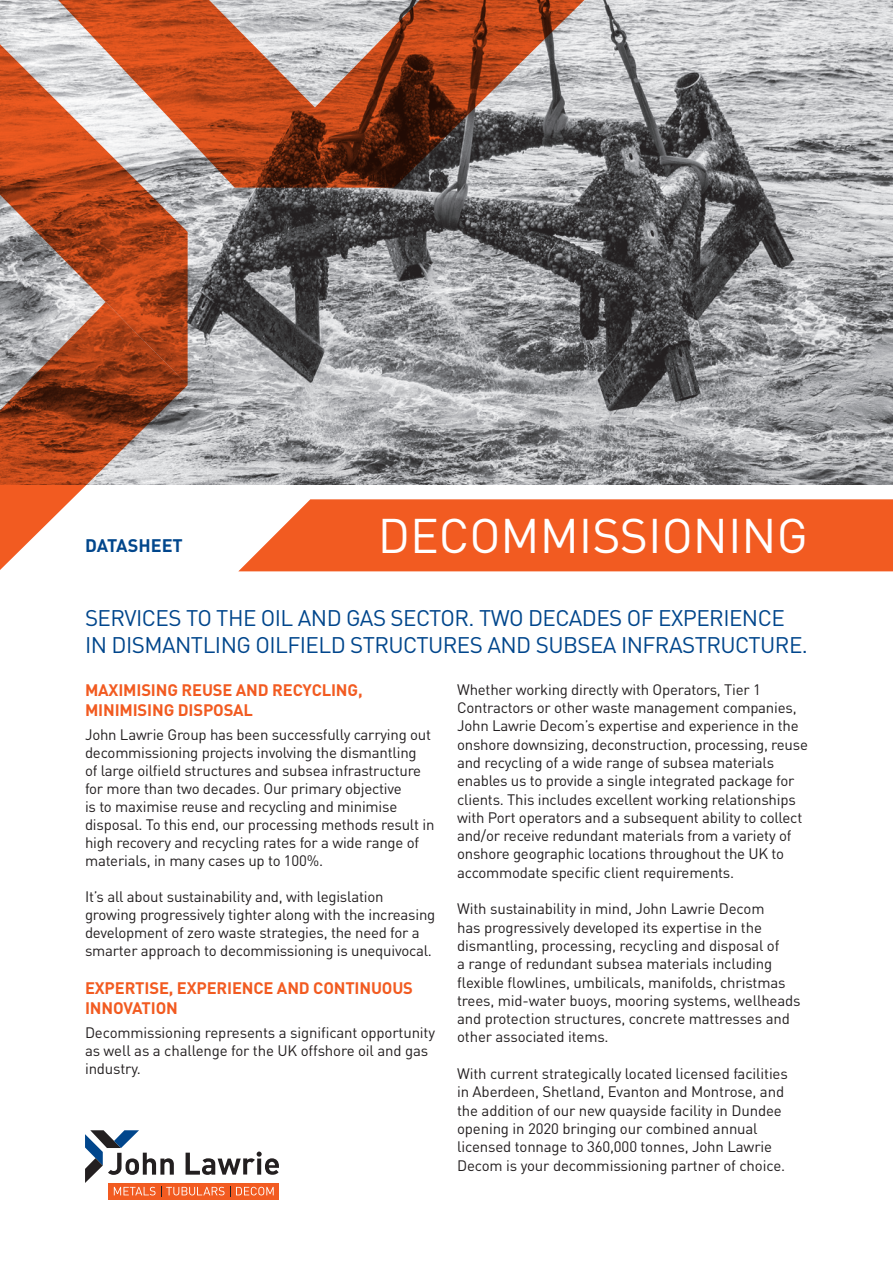
<style>
.page{position:relative;width:893px;height:1263px;background:#fff}
.page>*{position:absolute;margin:0;border:0;box-sizing:border-box;transform-origin:0 0}
.t1{font:48px "DIN";color:#fff}
.t2{font:22.35px/26.8px "DIN";letter-spacing:-.025em;color:#01468c}
.t3{font:700 18px "DIN";color:#01468c}
.t4{font:700 16.5px/19.8px "DIN";letter-spacing:-.01em;color:#f25b21}
.t5{font:15px/18.3px "DIN";letter-spacing:-.015em;color:#231f20}
</style>
<div class="page">
<div style="left:238px;top:499px;width:655px;height:72px;background:#f25b21"></div>
<img style="left:0;top:0;width:893px;height:485px">
<svg style="left:0;top:31px;width:188px;height:271px;background:#b56445"></svg>
<svg style="left:0;top:302px;width:188px;height:268px"></svg>
<svg style="left:46px;top:0;width:268px;height:188px;background:#c67e63"></svg>
<svg style="left:314px;top:0;width:283px;height:188px;background:#946959"></svg>
<div style="left:108px;top:1183px;width:171px;height:16px;background:#f25b21"></div>
<svg style="left:85px;top:1130px;width:194px;height:66px"></svg>
<p class="t3" style="left:85px;top:534px;width:99px">DATASHEET</p>
<h1 class="t1" style="left:378px;top:505px;width:432px">DECOMMISSIONING</h1>
<h2 class="t2" style="left:85px;top:604px;width:724px">SERVICES TO THE OIL AND GAS SECTOR. TWO DECADES OF EXPERIENCE<br>IN DISMANTLING OILFIELD STRUCTURES AND SUBSEA INFRASTRUCTURE.</h2>
<p class="t4" style="left:85px;top:680px;width:279px">MAXIMISING REUSE AND RECYCLING,<br>MINIMISING DISPOSAL</p>
<p class="t5" style="left:85px;top:725px;width:351px">John Lawrie Group has been successfully carrying out decommissioning projects involving the dismantling<br>of large oilfield structures and subsea infrastructure for more than two decades. Our primary objective<br>is to maximise reuse and recycling and minimise disposal. To this end, our processing methods result in high recovery and recycling rates for a wide range of materials, in many cases up to 100%.</p>
<p class="t5" style="left:85px;top:887px;width:352px">It’s all about sustainability and, with legislation growing progressively tighter along with the increasing development of zero waste strategies, the need for a smarter approach to decommissioning is unequivocal.</p>
<p class="t4" style="left:85px;top:977px;width:329px">EXPERTISE, EXPERIENCE AND CONTINUOUS<br>INNOVATION</p>
<p class="t5" style="left:85px;top:1023px;width:352px">Decommissioning represents a significant opportunity as well as a challenge for the UK offshore oil and gas industry.</p>
<p class="t5" style="left:457px;top:680px;width:352px">Whether working directly with Operators, Tier 1<br>Contractors or other waste management companies, John Lawrie Decom’s expertise and experience in the onshore downsizing, deconstruction, processing, reuse and recycling of a wide range of subsea materials enables us to provide a single integrated package for clients. This includes excellent working relationships with Port operators and a subsequent ability to collect and/or receive redundant materials from a variety of onshore geographic locations throughout the UK to accommodate specific client requirements.</p>
<p class="t5" style="left:457px;top:899px;width:345px">With sustainability in mind, John Lawrie Decom<br>has progressively developed its expertise in the dismantling, processing, recycling and disposal of<br>a range of redundant subsea materials including flexible flowlines, umbilicals, manifolds, christmas trees, mid-water buoys, mooring systems, wellheads and protection structures, concrete mattresses and other associated items.</p>
<p class="t5" style="left:457px;top:1064px;width:332px">With current strategically located licensed facilities in Aberdeen, Shetland, Evanton and Montrose, and the addition of our new quayside facility in Dundee opening in 2020 bringing our combined annual licensed tonnage to 360,000 tonnes, John Lawrie Decom is your decommissioning partner of choice.</p>
</div>
